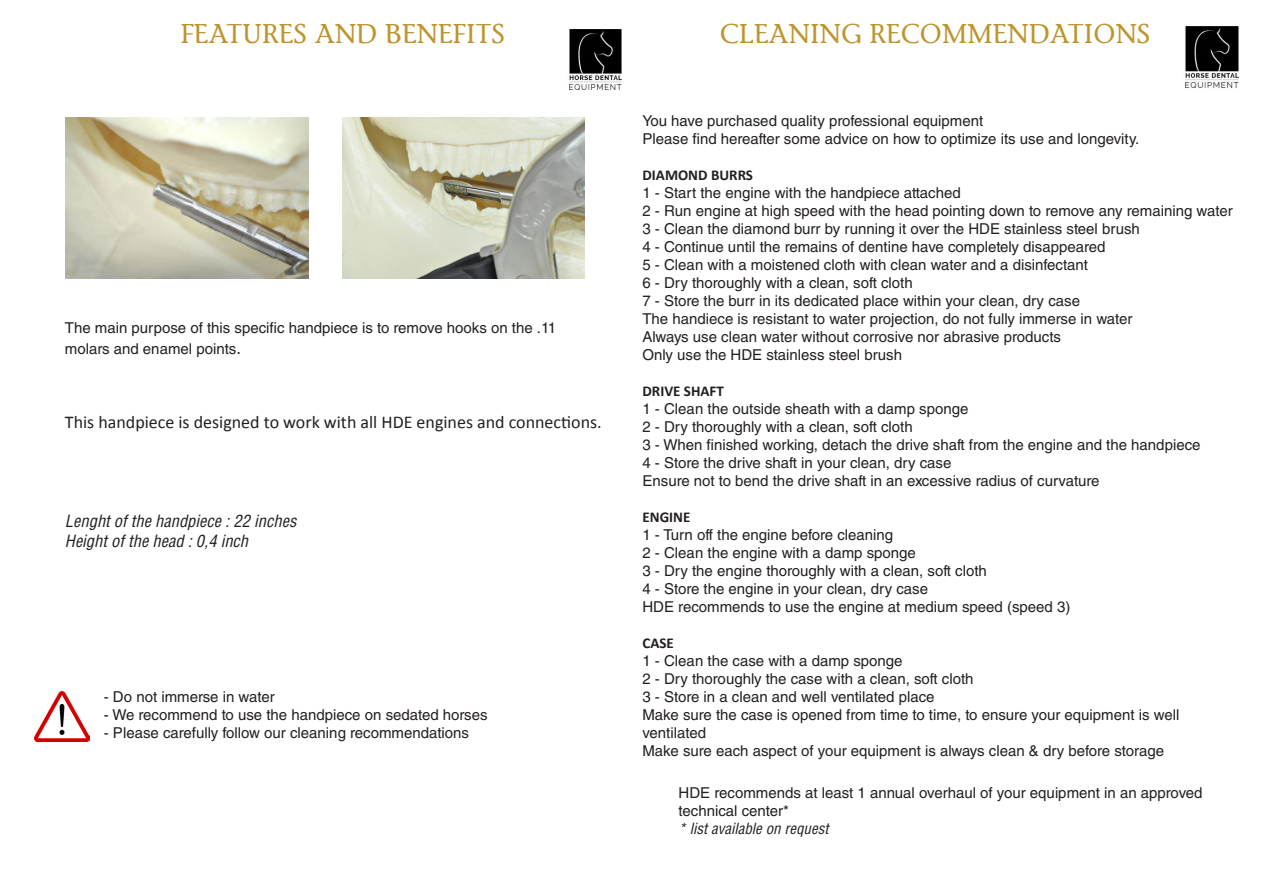
<style>
.page{position:relative;width:1263px;height:893px;background:#fff}
.page>*{position:absolute;margin:0;border:0;box-sizing:border-box;transform-origin:0 0}
.t1{font:27px "Stone Informal LT";color:#be952d}
.t2{font:18px "Calibri";color:#231f20}
.t3{font:italic condensed 16.5px "Helvetica LT Std";color:#231f20}
.t4{font:15px/21.6px "Helvetica LT Std";color:#231f20}
.t5{font:700 15px "Calibri";color:#231f20}
.t6{font:italic condensed 15px "Helvetica LT Std";color:#231f20}
.s1{font-family:"Calibri";font-size:18px}
</style>
<div class="page">
<img style="left:342px;top:118px;width:243px;height:160px">
<img style="left:66px;top:118px;width:242px;height:160px">
<img style="left:35px;top:691px;width:54px;height:51px">
<img style="left:569px;top:29px;width:53px;height:63px">
<img style="left:1185px;top:26px;width:54px;height:62px">
<p class="t1" style="left:180px;top:18px;width:326px">FEATURES AND BENEFITS</p>
<p class="t4" style="left:65px;top:317px;width:493px">The main purpose of this specific handpiece is to remove hooks on the .11 molars and enamel points<span class="s1">.</span></p>
<p class="t2" style="left:65px;top:411px;width:538px">This handpiece is designed to work with all HDE engines and connections.</p>
<p class="t3" style="left:65px;top:511px;width:233px">Lenght of the handpiece : 22 inches</p>
<p class="t3" style="left:65px;top:531px;width:185px">Height of the head : 0,4 inch</p>
<p class="t4" style="left:104px;top:686px;width:172px">- Do not immerse in water</p>
<p class="t4" style="left:104px;top:704px;width:385px">- We recommend to use the handpiece on sedated horses</p>
<p class="t4" style="left:104px;top:722px;width:367px">- Please carefully follow our cleaning recommendations</p>
<p class="t1" style="left:720px;top:18px;width:432px">CLEANING RECOMMENDATIONS</p>
<p class="t4" style="left:642px;top:110px;width:342px">You have purchased quality professional equipment</p>
<p class="t4" style="left:642px;top:128px;width:498px">Please find hereafter some advice on how to optimize its use and longevity.</p>
<p class="t5" style="left:642px;top:166px;width:112px">DIAMOND BURRS</p>
<p class="t4" style="left:642px;top:182px;width:320px">1 - Start the engine with the handpiece attached</p>
<p class="t4" style="left:642px;top:200px;width:592px">2 - Run engine at high speed with the head pointing down to remove any remaining water</p>
<p class="t4" style="left:642px;top:218px;width:499px">3 - Clean the diamond burr by running it over the HDE stainless steel brush</p>
<p class="t4" style="left:642px;top:236px;width:464px">4 - Continue until the remains of dentine have completely disappeared</p>
<p class="t4" style="left:642px;top:254px;width:447px">5 - Clean with a moistened cloth with clean water and a disinfectant</p>
<p class="t4" style="left:642px;top:272px;width:272px">6 - Dry thoroughly with a clean, soft cloth</p>
<p class="t4" style="left:642px;top:290px;width:439px">7 - Store the burr in its dedicated place within your clean, dry case</p>
<p class="t4" style="left:642px;top:308px;width:491px">The handiece is resistant to water projection, do not fully immerse in water</p>
<p class="t4" style="left:642px;top:326px;width:420px">Always use clean water without corrosive nor abrasive products</p>
<p class="t4" style="left:642px;top:344px;width:261px">Only use the HDE stainless steel brush</p>
<p class="t5" style="left:642px;top:382px;width:83px">DRIVE SHAFT</p>
<p class="t4" style="left:642px;top:398px;width:328px">1 - Clean the outside sheath with a damp sponge</p>
<p class="t4" style="left:642px;top:416px;width:272px">2 - Dry thoroughly with a clean, soft cloth</p>
<p class="t4" style="left:642px;top:434px;width:559px">3 - When finished working, detach the drive shaft from the engine and the handpiece</p>
<p class="t4" style="left:642px;top:452px;width:310px">4 - Store the drive shaft in your clean, dry case</p>
<p class="t4" style="left:642px;top:470px;width:459px">Ensure not to bend the drive shaft in an excessive radius of curvature</p>
<p class="t5" style="left:642px;top:508px;width:49px">ENGINE</p>
<p class="t4" style="left:642px;top:524px;width:252px">1 - Turn off the engine before cleaning</p>
<p class="t4" style="left:642px;top:542px;width:275px">2 - Clean the engine with a damp sponge</p>
<p class="t4" style="left:642px;top:560px;width:346px">3 - Dry the engine thoroughly with a clean, soft cloth</p>
<p class="t4" style="left:642px;top:578px;width:287px">4 - Store the engine in your clean, dry case</p>
<p class="t4" style="left:642px;top:596px;width:429px">HDE recommends to use the engine at medium speed (speed 3)</p>
<p class="t5" style="left:642px;top:634px;width:33px">CASE</p>
<p class="t4" style="left:642px;top:650px;width:262px">1 - Clean the case with a damp sponge</p>
<p class="t4" style="left:642px;top:668px;width:333px">2 - Dry thoroughly the case with a clean, soft cloth</p>
<p class="t4" style="left:642px;top:686px;width:294px">3 - Store in a clean and well ventilated place</p>
<p class="t4" style="left:642px;top:704px;width:538px">Make sure the case is opened from time to time, to ensure your equipment is well</p>
<p class="t4" style="left:642px;top:722px;width:65px">ventilated</p>
<p class="t4" style="left:642px;top:740px;width:523px">Make sure each aspect of your equipment is always clean &amp; dry before storage</p>
<p class="t4" style="left:679px;top:781px;width:525px">HDE recommends at least 1 annual overhaul of your equipment in an approved</p>
<p class="t4" style="left:679px;top:799px;width:112px">technical center*</p>
<p class="t6" style="left:679px;top:819px;width:151px">* list available on request</p>
</div>
